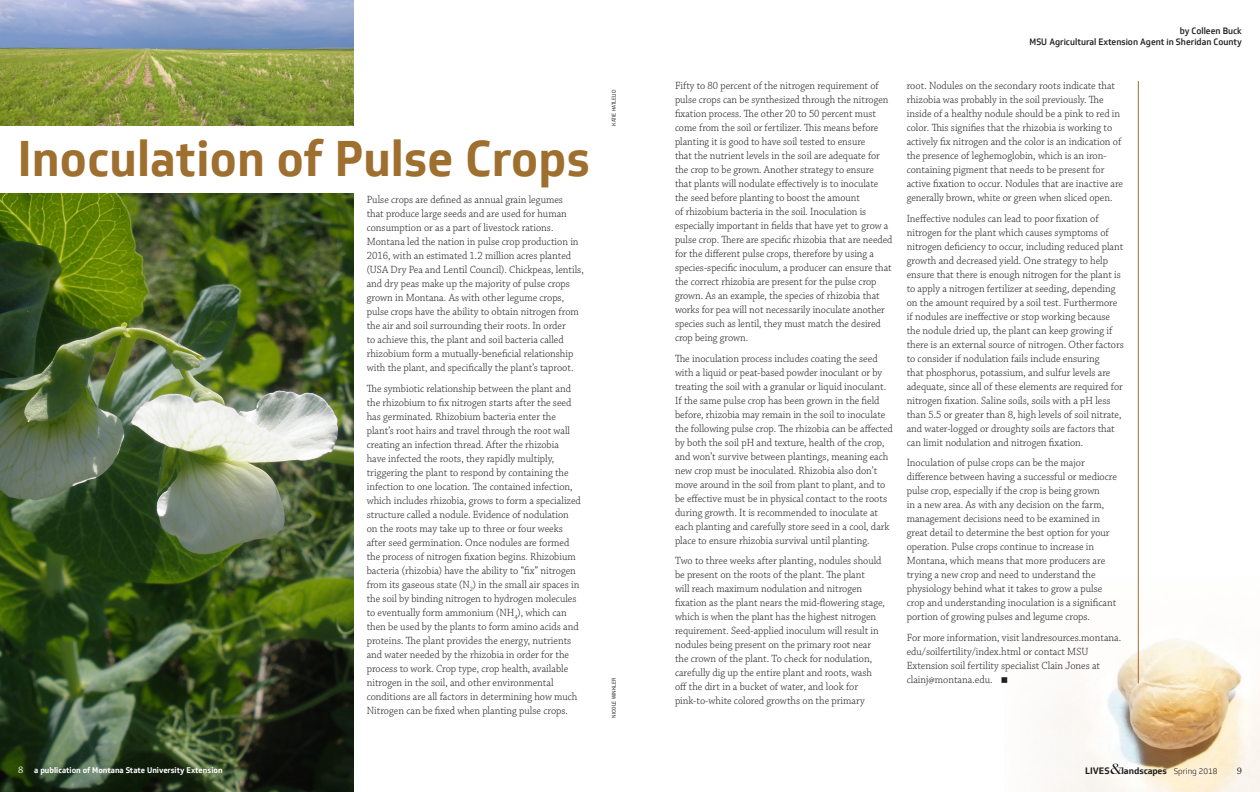
<style>
.page{position:relative;width:1260px;height:792px;background:#fff}
.page>*{position:absolute;margin:0;border:0;box-sizing:border-box;transform-origin:0 0}
.subtitle{font:700 48.8px "Soleto";color:#9e6f2f;scale:.95 1}
.Body{font:300 11px/14px "Chaparral Pro";color:#231f20;scale:.95 1}
.Body-2{font:300 11px/14px "Chaparral Pro";color:#231f20;scale:.94 1}
.t1{font:10px "Chaparral Pro";color:#231f20}
.t2{font:700 9.1px "Soleto";color:#231f20}
.Author{font:500 9px "Soleto";color:#231f20;scale:.95 1}
.t3{font:700 8.8px "Soleto";color:#231f20}
.t4{font:700 8px "Soleto";color:#fff;scale:.95 1}
.t5{font:300 8px "Soleto";color:#231f20}
.photo_credit{font:5.5px "ITC Franklin Gothic Std";color:#231f20;scale:.95 1}
.s1{font-family:"Chaparral Pro";font-weight:400;font-size:10px}
</style>
<div class="page">
<img style="left:1045px;top:576px;width:215px;height:216px">
<hr style="left:1138px;top:81px;width:1px;height:602px;background:#9e6f2f">
<img style="left:0;top:194px;width:353px;height:598px">
<img style="left:0;top:0;width:353px;height:126px">
<svg style="left:1110px;top:764px;width:12px;height:10px"></svg>
<p class="subtitle" style="left:18px;top:128px;width:604px">Inoculation of Pulse Crops</p>
<p class="Body" style="left:367px;top:193px;width:230px">Pulse crops are defined as annual grain legumes<br>that produce large seeds and are used for human consumption or as a part of livestock rations.<br>Montana led the nation in pulse crop production in 2016, with an estimated 1.2 million acres planted (USA Dry Pea and Lentil Council). Chickpeas, lentils, and dry peas make up the majority of pulse crops grown in Montana. As with other legume crops, pulse crops have the ability to obtain nitrogen from the air and soil surrounding their roots. In order<br>to achieve this, the plant and soil bacteria called rhizobium form a mutually-beneficial relationship with the plant, and specifically the plant’s taproot.</p>
<p class="Body" style="left:367px;top:382px;width:227px">The symbiotic relationship between the plant and the rhizobium to fix nitrogen starts after the seed has germinated. Rhizobium bacteria enter the plant’s root hairs and travel through the root wall creating an infection thread. After the rhizobia<br>have infected the roots, they rapidly multiply, triggering the plant to respond by containing the infection to one location. The contained infection, which includes rhizobia, grows to form a specialized structure called a nodule. Evidence of nodulation on the roots may take up to three or four weeks after seed germination. Once nodules are formed the process of nitrogen fixation begins. Rhizobium bacteria (rhizobia) have the ability to “fix” nitrogen from its gaseous state (N<sub>2</sub>) in the small air spaces in the soil by binding nitrogen to hydrogen molecules to eventually form ammonium (NH<sub>4</sub>), which can then be used by the plants to form amino acids and proteins. The plant provides the energy, nutrients and water needed by the rhizobia in order for the process to work. Crop type, crop health, available nitrogen in the soil, and other environmental conditions are all factors in determining how much Nitrogen can be fixed when planting pulse crops.</p>
<p class="photo_credit" style="left:611px;top:126px;width:39px;rotate:-90deg">KATIE HATLELID</p>
<p class="photo_credit" style="left:611px;top:718px;width:43px;rotate:-90deg">NICOLE WINKLER</p>
<p class="Body-2" style="left:675px;top:79px;width:233px">Fifty to 80 percent of the nitrogen requirement of pulse crops can be synthesized through the nitrogen fixation process. The other 20 to 50 percent must come from the soil or fertilizer. This means before planting it is good to have soil tested to ensure<br>that the nutrient levels in the soil are adequate for the crop to be grown. Another strategy to ensure that plants will nodulate effectively is to inoculate the seed before planting to boost the amount<br>of rhizobium bacteria in the soil. Inoculation is especially important in fields that have yet to grow a pulse crop. There are specific rhizobia that are needed for the different pulse crops, therefore by using a species-specific inoculum, a producer can ensure that the correct rhizobia are present for the pulse crop grown. As an example, the species of rhizobia that works for pea will not necessarily inoculate another species such as lentil, they must match the desired crop being grown.</p>
<p class="Body" style="left:675px;top:352px;width:231px">The inoculation process includes coating the seed with a liquid or peat-based powder inoculant or by treating the soil with a granular or liquid inoculant.<br>If the same pulse crop has been grown in the field before, rhizobia may remain in the soil to inoculate the following pulse crop. The rhizobia can be affected by both the soil pH and texture, health of the crop, and won’t survive between plantings, meaning each new crop must be inoculated. Rhizobia also don’t move around in the soil from plant to plant, and to be effective must be in physical contact to the roots during growth. It is recommended to inoculate at each planting and carefully store seed in a cool, dark place to ensure rhizobia survival until planting.</p>
<p class="Body" style="left:675px;top:554px;width:222px">Two to three weeks after planting, nodules should be present on the roots of the plant. The plant<br>will reach maximum nodulation and nitrogen fixation as the plant nears the mid-flowering stage, which is when the plant has the highest nitrogen requirement. Seed-applied inoculum will result in nodules being present on the primary root near the crown of the plant. To check for nodulation, carefully dig up the entire plant and roots, wash off the dirt in a bucket of water, and look for pink-to-white colored growths on the primary</p>
<p class="Author" style="left:1180px;top:25px;width:67px">by Colleen Buck</p>
<p class="Author" style="left:1029px;top:36px;width:225px">MSU Agricultural Extension Agent in Sheridan County</p>
<p class="Body" style="left:907px;top:79px;width:229px">root. Nodules on the secondary roots indicate that rhizobia was probably in the soil previously. The inside of a healthy nodule should be a pink to red in color. This signifies that the rhizobia is working to actively fix nitrogen and the color is an indication of the presence of leghemoglobin, which is an iron&shy;containing pigment that needs to be present for active fixation to occur. Nodules that are inactive are generally brown, white or green when sliced open.</p>
<p class="Body" style="left:907px;top:212px;width:230px">Ineffective nodules can lead to poor fixation of nitrogen for the plant which causes symptoms of nitrogen deficiency to occur, including reduced plant growth and decreased yield. One strategy to help ensure that there is enough nitrogen for the plant is to apply a nitrogen fertilizer at seeding, depending on the amount required by a soil test. Furthermore if nodules are ineffective or stop working because the nodule dried up, the plant can keep growing if there is an external source of nitrogen. Other factors to consider if nodulation fails include ensuring<br>that phosphorus, potassium, and sulfur levels are adequate, since all of these elements are required for nitrogen fixation. Saline soils, soils with a pH less than 5.5 or greater than 8, high levels of soil nitrate, and water-logged or droughty soils are factors that can limit nodulation and nitrogen fixation.</p>
<p class="Body" style="left:907px;top:456px;width:223px">Inoculation of pulse crops can be the major difference between having a successful or mediocre pulse crop, especially if the crop is being grown<br>in a new area. As with any decision on the farm, management decisions need to be examined in great detail to determine the best option for your operation. Pulse crops continue to increase in Montana, which means that more producers are trying a new crop and need to understand the physiology behind what it takes to grow a pulse crop and understanding inoculation is a significant portion of growing pulses and legume crops.</p>
<p class="Body" style="left:907px;top:631px;width:227px">For more information, visit landresources.montana. edu/soilfertility/index.html or contact MSU Extension soil fertility specialist Clain Jones at clainj@montana.edu.</p>
<p class="t4" style="left:18px;top:765px;width:217px"><span class="s1">8</span> a publication of Montana State University Extension</p>
<p class="t2" style="left:1085px;top:765px;width:26px">LIVES</p>
<p class="t3" style="left:1121px;top:765px;width:47px">landscapes</p>
<p class="t5" style="left:1174px;top:767px;width:45px">Spring 2018</p>
<p class="t1" style="left:1237px;top:765px;width:7px">9</p>
</div>
